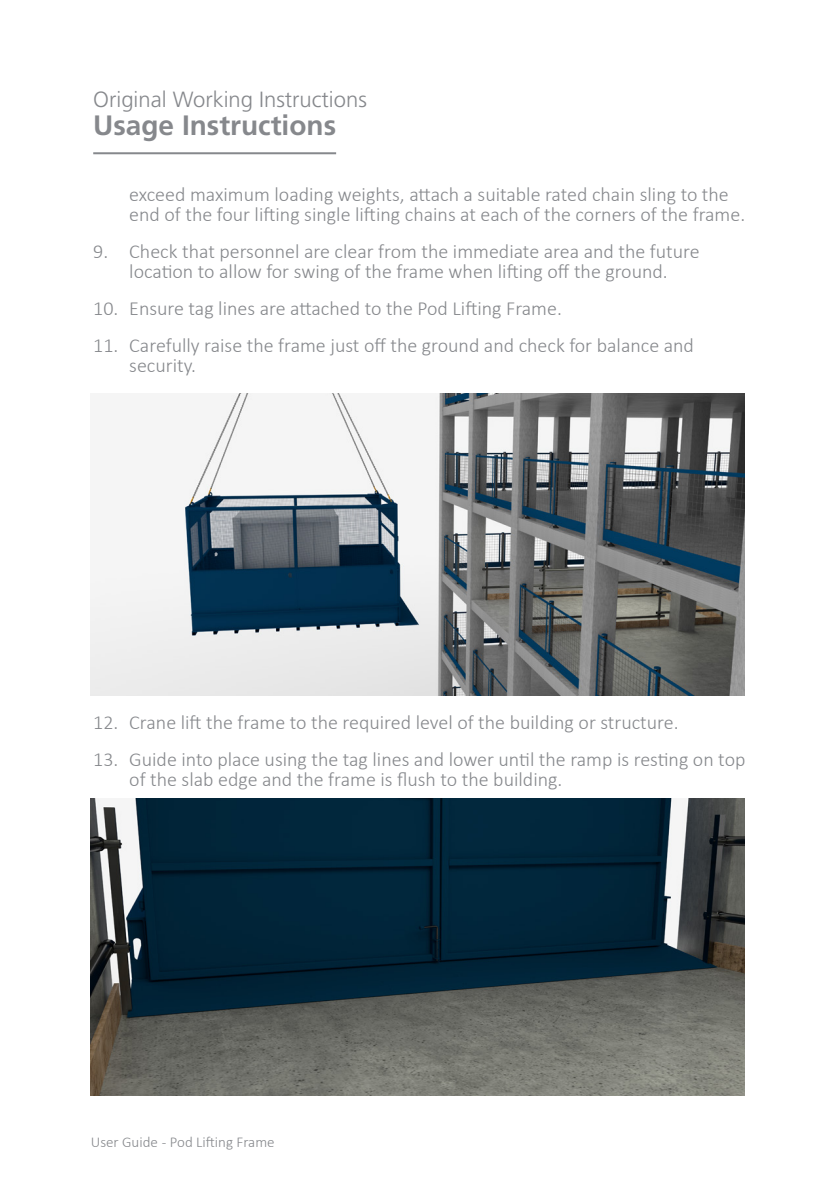
<style>
.page{position:relative;width:840px;height:1191px;background:#fff}
.page>*{position:absolute;margin:0;border:0;box-sizing:border-box;transform-origin:0 0}
.t1{font:700 28px "Frutiger LT Std";color:#86888c}
.t2{font:300 22px "Frutiger LT Std";color:#86888c}
.t3{font:300 20px/20px "Calibri";color:#86888c}
.t4{font:300 15px "Calibri";color:#86888c}
</style>
<div class="page">
<hr style="left:93px;top:152px;width:243px;height:2px;background:#86888c">
<img style="left:91px;top:393px;width:653px;height:302px">
<img style="left:91px;top:798px;width:653px;height:297px">
<p class="t2" style="left:93px;top:87px;width:275px">Original Working Instructions</p>
<h1 class="t1" style="left:93px;top:109px;width:244px">Usage Instructions</h1>
<p class="t3" style="left:129px;top:184px;width:617px">exceed maximum loading weights, attach a suitable rated chain sling to the end of the four lifting single lifting chains at each of the corners of the frame.</p>
<p class="t3" style="left:93px;top:241px;width:607px;text-align:center">9. Check that personnel are clear from the immediate area and the future location to allow for swing of the frame when lifting off the ground.</p>
<p class="t3" style="left:93px;top:298px;width:470px">10. Ensure tag lines are attached to the Pod Lifting Frame.</p>
<p class="t3" style="left:129px;top:335px;width:566px;text-indent:-36px">11. Carefully raise the frame just off the ground and check for balance and security.</p>
<p class="t3" style="left:93px;top:712px;width:586px">12. Crane lift the frame to the required level of the building or structure.</p>
<p class="t3" style="left:129px;top:749px;width:617px;text-indent:-36px">13. Guide into place using the tag lines and lower until the ramp is resting on top of the slab edge and the frame is flush to the building.</p>
<p class="t4" style="left:91px;top:1132px;width:185px">User Guide - Pod Lifting Frame</p>
</div>
